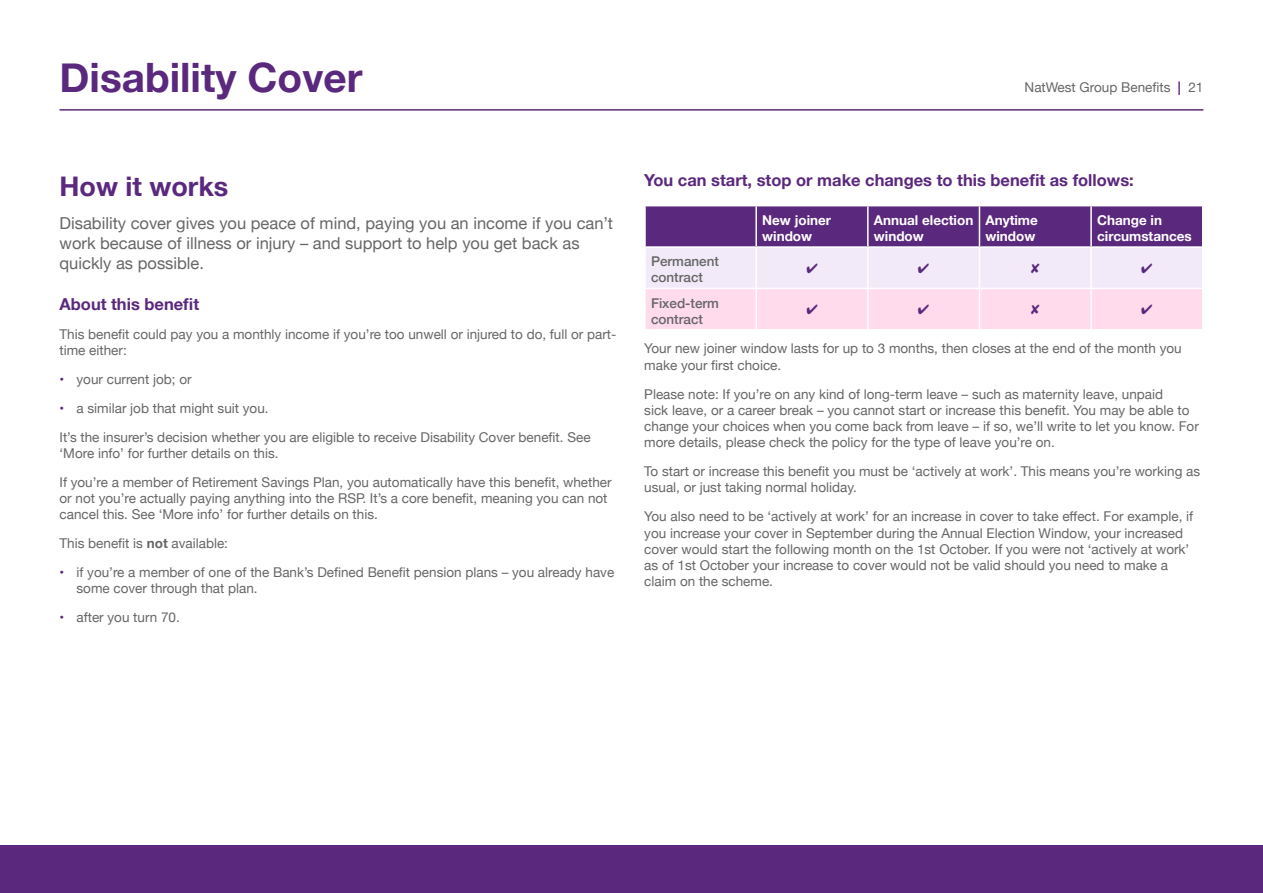
<style>
.page{position:relative;width:1263px;height:893px;background:#fff}
.page>*{position:absolute;margin:0;border:0;box-sizing:border-box;transform-origin:0 0}
.t1{font:700 40.5px "Helvetica Neue";color:#5a287d}
.t2{font:700 27px "Helvetica Neue";color:#5a287d}
.t3{font:16.5px/19.8px "Helvetica Neue";color:#666}
.t4{font:700 16.5px "Helvetica Neue";color:#5a287d}
.t5{font:13.5px/16.2px "Helvetica Neue";color:#666}
.t6{font:700 13.5px/16.2px "Helvetica Neue";color:#fff}
.t7{font:500 13.5px/16.2px "Helvetica Neue";color:#666}
.s1{font-weight:700;color:#5a287d}
.s2{font-weight:700}
</style>
<div class="page">
<div style="left:0;top:845px;width:1263px;height:48px;background:#5a287d"></div>
<hr style="left:60px;top:109px;width:1143px;height:2px;background:#5a287d">
<svg style="left:645px;top:206px;width:558px;height:123px;background:#c6a8cd"></svg>
<h1 class="t1" style="left:60px;top:46px;width:304px">Disability Cover</h1>
<p class="t5" style="left:1025px;top:80px;width:180px">NatWest Group Benefits <span class="s1">|</span> 21</p>
<h2 class="t2" style="left:60px;top:166px;width:170px">How it works</h2>
<p class="t3" style="left:60px;top:214px;width:555px">Disability cover gives you peace of mind, paying you an income if you can’t work because of illness or injury – and support to help you get back as quickly as possible.</p>
<p class="t4" style="left:60px;top:291px;width:141px">About this benefit</p>
<p class="t5" style="left:60px;top:326px;width:558px">This benefit could pay you a monthly income if you’re too unwell or injured to do, full or part&shy;time either:</p>
<p class="t5" style="left:60px;top:372px;width:134px"><span class="s1">•</span> your current job; or</p>
<p class="t5" style="left:60px;top:394px;width:533px;line-height:29px"><span class="s1">•</span> a similar job that might suit you.<br>It’s the insurer’s decision whether you are eligible to receive Disability Cover benefit. See</p>
<p class="t5" style="left:60px;top:439px;width:554px;line-height:29px">‘More info’ for further details on this.<br>If you’re a member of Retirement Savings Plan, you automatically have this benefit, whether</p>
<p class="t5" style="left:60px;top:491px;width:549px">or not you’re actually paying anything into the RSP. It’s a core benefit, meaning you can not cancel this. See ‘More info’ for further details on this.</p>
<p class="t5" style="left:60px;top:536px;width:170px">This benefit is <span class="s2">not</span> available:</p>
<p class="t5" style="left:77px;top:565px;width:539px;text-indent:-17px"><span class="s1">•</span> if you’re a member of one of the Bank’s Defined Benefit pension plans – you already have some cover through that plan.</p>
<p class="t5" style="left:60px;top:610px;width:122px"><span class="s1">•</span> after you turn 70.</p>
<p class="t4" style="left:644px;top:167px;width:491px">You can start, stop or make changes to this benefit as follows:</p>
<p class="t6" style="left:762px;top:212px;width:70px">New joiner window</p>
<p class="t6" style="left:874px;top:212px;width:101px">Annual election window</p>
<p class="t6" style="left:985px;top:212px;width:54px">Anytime window</p>
<p class="t6" style="left:1097px;top:212px;width:96px">Change in circumstances</p>
<p class="t7" style="left:651px;top:252px;width:70px">Permanent contract</p>
<p class="t7" style="left:651px;top:294px;width:70px">Fixed-term contract</p>
<p class="t5" style="left:644px;top:341px;width:539px">Your new joiner window lasts for up to 3 months, then closes at the end of the month you make your first choice.</p>
<p class="t5" style="left:644px;top:386px;width:556px">Please note: If you’re on any kind of long-term leave – such as maternity leave, unpaid<br>sick leave, or a career break – you cannot start or increase this benefit. You may be able to change your choices when you come back from leave – if so, we’ll write to let you know. For more details, please check the policy for the type of leave you’re on.</p>
<p class="t5" style="left:644px;top:464px;width:557px">To start or increase this benefit you must be ‘actively at work’. This means you’re working as usual, or just taking normal holiday.</p>
<p class="t5" style="left:644px;top:509px;width:550px">You also need to be ‘actively at work’ for an increase in cover to take effect. For example, if you increase your cover in September during the Annual Election Window, your increased cover would start the following month on the 1st October. If you were not ‘actively at work’ as of 1st October your increase to cover would not be valid should you need to make a claim on the scheme.</p>
</div>
